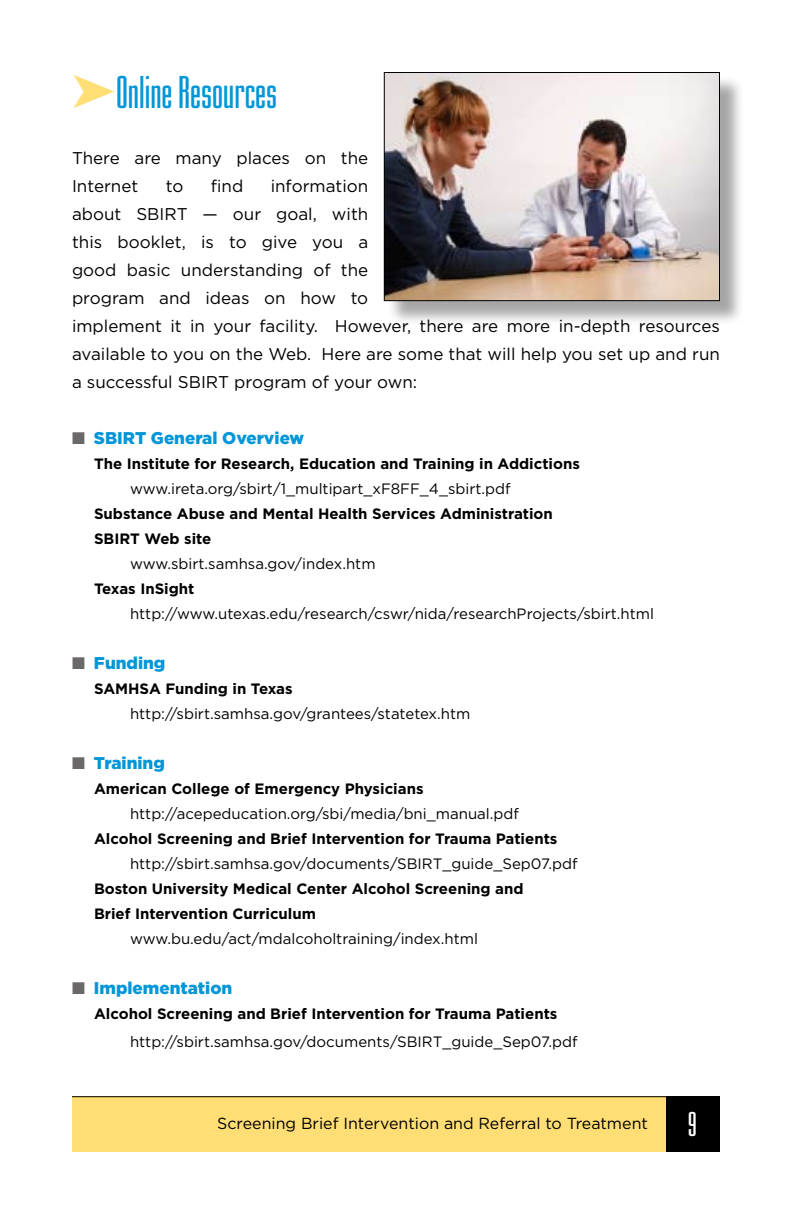
<style>
.page{position:relative;width:792px;height:1224px;background:#fff}
.page>*{position:absolute;margin:0;border:0;box-sizing:border-box;transform-origin:0 0}
.t1{font:48px "Mekanik Plain";color:#0096d7}
.t2{font:36px "Mekanik Plain";color:#fff}
.t3{font:17px/28px "Gotham";color:#000}
.t4{font:900 17px "Gotham";color:#0096d7}
.t5{font:16px "Gotham";color:#000}
.t6{font:15px "Gotham";color:#000}
.t7{font:700 15px/25px "Gotham";color:#000}
.s1{color:#ffde75}
.s2{color:#6b686a}
</style>
<div class="page">
<div style="left:72px;top:1097px;width:648px;height:55px;background:#ffde75"></div>
<hr style="left:72px;top:1096px;width:648px;height:1px;background:#000">
<div style="left:666px;top:1097px;width:54px;height:55px;background:#000"></div>
<div style="left:387px;top:75px;width:358px;height:251px;background:#000;opacity:.35"></div>
<img style="left:386px;top:74px;width:332px;height:225px">
<div style="left:384px;top:72px;width:336px;height:229px;border:1px solid #000"></div>
<h1 class="t1" style="left:72px;top:64px;width:207px"><span class="s1">➤</span>Online Resources</h1>
<p class="t3" style="left:72px;top:144px;width:298px">There are many places on the<br>Internet</p>
<p class="t3" style="left:72px;top:172px;width:649px;text-indent:199px">information<br>about SBIRT — our goal, with<br>this booklet, is to give you a<br>good basic understanding of the<br>program and ideas on how to<br>implement it in your facility. However, there are more in-depth resources available to you on the Web. Here are some that will help you set up and run a successful SBIRT program of your own:</p>
<p class="t3" style="left:166px;top:172px;width:19px">to</p>
<p class="t3" style="left:211px;top:172px;width:34px">find</p>
<p class="t4" style="left:72px;top:429px;width:234px"><span class="s2">■</span> SBIRT General Overview</p>
<p class="t7" style="left:94px;top:451px;width:487px">The Institute for Research, Education and Training in Addictions</p>
<p class="t6" style="left:130px;top:481px;width:382px">www.ireta.org/sbirt/1_multipart_xF8FF_4_sbirt.pdf</p>
<p class="t7" style="left:94px;top:501px;width:460px">Substance Abuse and Mental Health Services Administration<br>SBIRT Web site</p>
<p class="t6" style="left:130px;top:556px;width:247px">www.sbirt.samhsa.gov/index.htm</p>
<p class="t7" style="left:94px;top:576px;width:102px">Texas InSight</p>
<p class="t6" style="left:130px;top:606px;width:526px">http://www.utexas.edu/research/cswr/nida/researchProjects/sbirt.html</p>
<p class="t4" style="left:72px;top:654px;width:95px"><span class="s2">■</span> Funding</p>
<p class="t7" style="left:94px;top:676px;width:200px">SAMHSA Funding in Texas</p>
<p class="t6" style="left:130px;top:706px;width:342px">http://sbirt.samhsa.gov/grantees/statetex.htm</p>
<p class="t4" style="left:72px;top:754px;width:94px"><span class="s2">■</span> Training</p>
<p class="t7" style="left:94px;top:776px;width:331px">American College of Emergency Physicians</p>
<p class="t6" style="left:130px;top:806px;width:390px">http://acepeducation.org/sbi/media/bni_manual.pdf</p>
<p class="t7" style="left:94px;top:826px;width:465px">Alcohol Screening and Brief Intervention for Trauma Patients</p>
<p class="t6" style="left:130px;top:856px;width:449px">http://sbirt.samhsa.gov/documents/SBIRT_guide_Sep07.pdf</p>
<p class="t7" style="left:94px;top:876px;width:431px">Boston University Medical Center Alcohol Screening and<br>Brief Intervention Curriculum</p>
<p class="t6" style="left:130px;top:931px;width:350px">www.bu.edu/act/mdalcoholtraining/index.html</p>
<p class="t4" style="left:72px;top:979px;width:162px"><span class="s2">■</span> Implementation</p>
<p class="t7" style="left:94px;top:1001px;width:465px">Alcohol Screening and Brief Intervention for Trauma Patients</p>
<p class="t6" style="left:130px;top:1034px;width:449px">http://sbirt.samhsa.gov/documents/SBIRT_guide_Sep07.pdf</p>
<p class="t5" style="left:217px;top:1115px;width:432px">Screening Brief Intervention and Referral to Treatment</p>
<h2 class="t2" style="left:688px;top:1102px;width:11px">9</h2>
</div>
